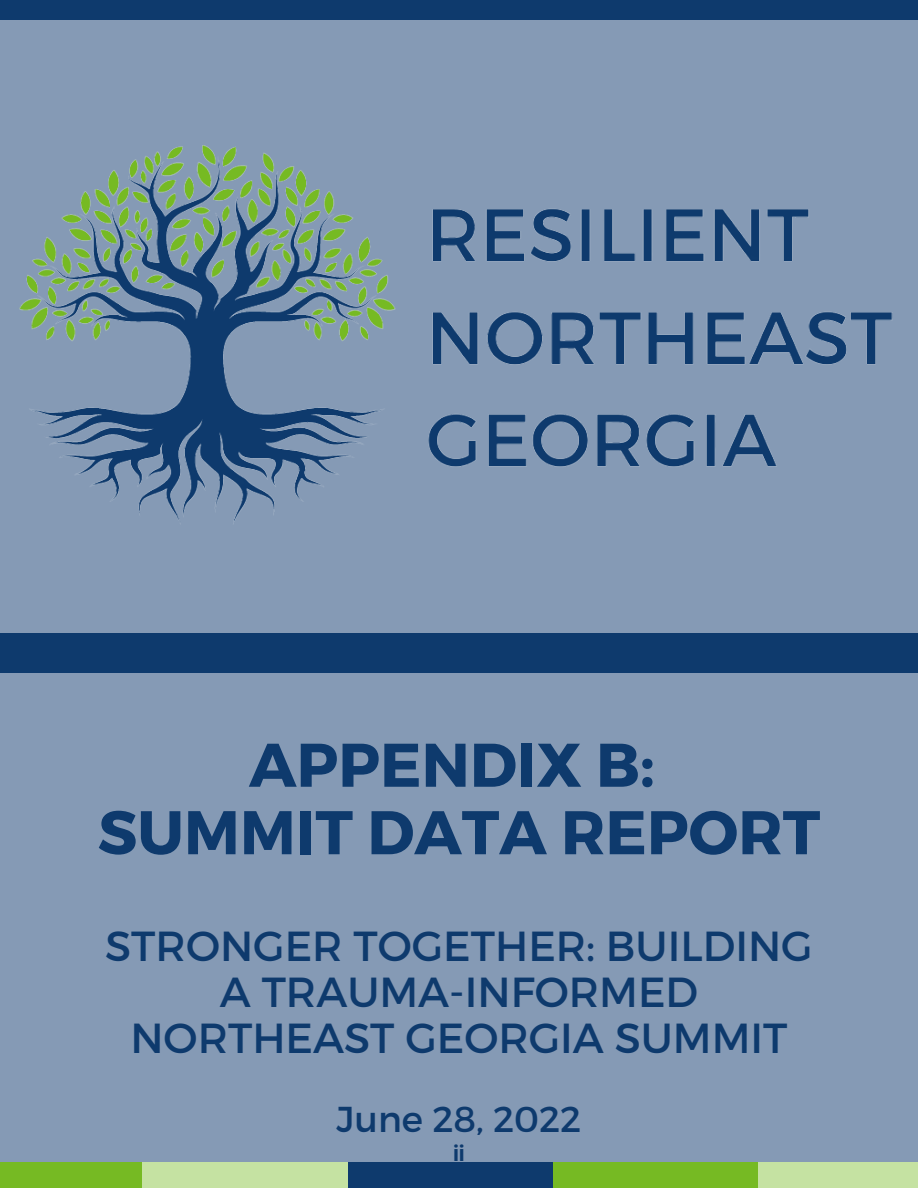
<style>
.page{position:relative;width:918px;height:1188px;background:#859ab5}
.page>*{position:absolute;margin:0;border:0;box-sizing:border-box;transform-origin:0 0}
.t1{font:700 61.5px/67.5px "Montserrat";color:#0e3a6d;text-align:center}
.t2{font:42px/46.2px "Montserrat";color:#0e3a6d;text-align:center}
.t3{font:36px "Montserrat";color:#0e3a6d}
.t4{font:700 22.5px "Roboto";color:#0e3a6d}
</style>
<div class="page">
<div style="left:0;top:633px;width:918px;height:40px;background:#0e3a6d"></div>
<img style="left:19px;top:145px;width:873px;height:379px">
<div style="left:0;top:0;width:918px;height:20px;background:#0e3a6d"></div>
<div style="left:0;top:1162px;width:142px;height:26px;background:#76ba23"></div>
<div style="left:553px;top:1162px;width:205px;height:26px;background:#76ba23"></div>
<div style="left:347px;top:1162px;width:206px;height:26px;background:#0e3a6d"></div>
<div style="left:142px;top:1162px;width:206px;height:26px;background:#c5e2a2"></div>
<div style="left:758px;top:1162px;width:160px;height:26px;background:#c5e2a2"></div>
<h1 class="t1" style="left:98px;top:728px;width:724px">APPENDIX B:<br>SUMMIT DATA REPORT</h1>
<p class="t2" style="left:105px;top:921px;width:709px">STRONGER TOGETHER: BUILDING<br>A TRAUMA-INFORMED<br>NORTHEAST GEORGIA SUMMIT</p>
<p class="t3" style="left:337px;top:1096px;width:246px">June 28, 2022</p>
<p class="t4" style="left:453px;top:1140px;width:13px">ii</p>
</div>
